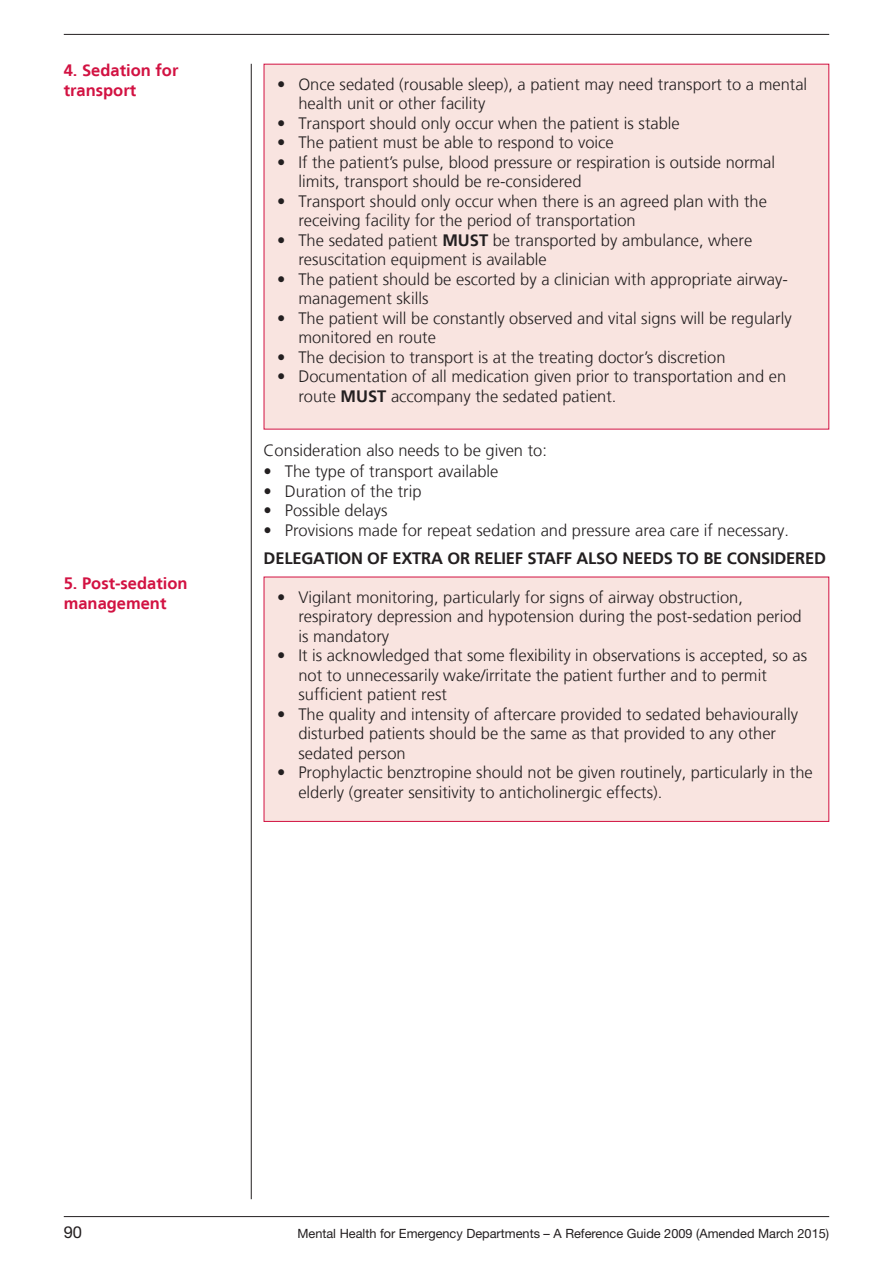
<style>
.page{position:relative;width:893px;height:1263px;background:#fff}
.page>*{position:absolute;margin:0;border:0;box-sizing:border-box;transform-origin:0 0}
.t1{font:300 16.5px/19.5px "Frutiger LT";color:#231f20}
.t2{font:700 16.5px "Frutiger LT";letter-spacing:-.01em;color:#231f20}
.t3{font:700 16.5px/19.5px "Frutiger LT";color:#d21242}
.t4{font:16.5px "Helvetica Neue";color:#231f20}
.t5{font:12.75px "Helvetica Neue";color:#231f20}
.s1{font-weight:700}
</style>
<div class="page">
<hr style="left:64px;top:34px;width:765px;height:1px;background:#231f20">
<hr style="left:64px;top:1216px;width:765px;height:1px;background:#231f20">
<hr style="left:251px;top:64px;width:1px;height:1135px;background:#231f20">
<div style="left:264px;top:64px;width:565px;height:365px;background:#f9e4e0"></div>
<div style="left:264px;top:577px;width:565px;height:244px;background:#f9e4e0"></div>
<div style="left:264px;top:577px;width:565px;height:245px;border:1px solid #d21242"></div>
<p class="t3" style="left:64px;top:61px;width:116px">4. Sedation for transport</p>
<p class="t3" style="left:64px;top:574px;width:125px">5. Post-sedation management</p>
<p class="t1" style="left:298px;top:74px;width:510px;text-indent:-21px">• Once sedated (rousable sleep), a patient may need transport to a mental health unit or other facility</p>
<p class="t1" style="left:277px;top:113px;width:404px">• Transport should only occur when the patient is stable</p>
<p class="t1" style="left:277px;top:133px;width:338px">• The patient must be able to respond to voice</p>
<p class="t1" style="left:298px;top:152px;width:478px;text-indent:-21px">• If the patient’s pulse, blood pressure or respiration is outside normal limits, transport should be re-considered</p>
<p class="t1" style="left:298px;top:191px;width:470px;text-indent:-21px">• Transport should only occur when there is an agreed plan with the receiving facility for the period of transportation</p>
<p class="t1" style="left:298px;top:230px;width:455px;text-indent:-21px">• The sedated patient <span class="s1">MUST</span> be transported by ambulance, where resuscitation equipment is available</p>
<p class="t1" style="left:298px;top:269px;width:491px;text-indent:-21px">• The patient should be escorted by a clinician with appropriate airway&shy;management skills</p>
<p class="t1" style="left:298px;top:308px;width:495px;text-indent:-21px">• The patient will be constantly observed and vital signs will be regularly monitored en route</p>
<p class="t1" style="left:277px;top:347px;width:450px">• The decision to transport is at the treating doctor’s discretion</p>
<p class="t1" style="left:298px;top:367px;width:489px;text-indent:-21px">• Documentation of all medication given prior to transportation and en route <span class="s1">MUST</span> accompany the sedated patient.</p>
<p class="t1" style="left:264px;top:440px;width:285px">Consideration also needs to be given to:</p>
<p class="t1" style="left:264px;top:462px;width:236px">• The type of transport available</p>
<p class="t1" style="left:264px;top:482px;width:159px">• Duration of the trip</p>
<p class="t1" style="left:264px;top:501px;width:125px">• Possible delays</p>
<p class="t1" style="left:264px;top:521px;width:527px">• Provisions made for repeat sedation and pressure area care if necessary.</p>
<p class="t2" style="left:264px;top:548px;width:564px">DELEGATION OF EXTRA OR RELIEF STAFF ALSO NEEDS TO BE CONSIDERED</p>
<p class="t1" style="left:298px;top:587px;width:505px;text-indent:-21px">• Vigilant monitoring, particularly for signs of airway obstruction, respiratory depression and hypotension during the post-sedation period is mandatory</p>
<p class="t1" style="left:298px;top:646px;width:510px;text-indent:-21px">• It is acknowledged that some flexibility in observations is accepted, so as not to unnecessarily wake/irritate the patient further and to permit sufficient patient rest</p>
<p class="t1" style="left:298px;top:704px;width:501px;text-indent:-21px">• The quality and intensity of aftercare provided to sedated behaviourally disturbed patients should be the same as that provided to any other sedated person</p>
<p class="t1" style="left:298px;top:763px;width:516px;text-indent:-21px">• Prophylactic benztropine should not be given routinely, particularly in the elderly (greater sensitivity to anticholinergic effects).</p>
<p class="t4" style="left:64px;top:1222px;width:20px">90</p>
<p class="t5" style="left:297px;top:1225px;width:533px">Mental Health for Emergency Departments – A Reference Guide 2009 (Amended March 2015)</p>
</div>
